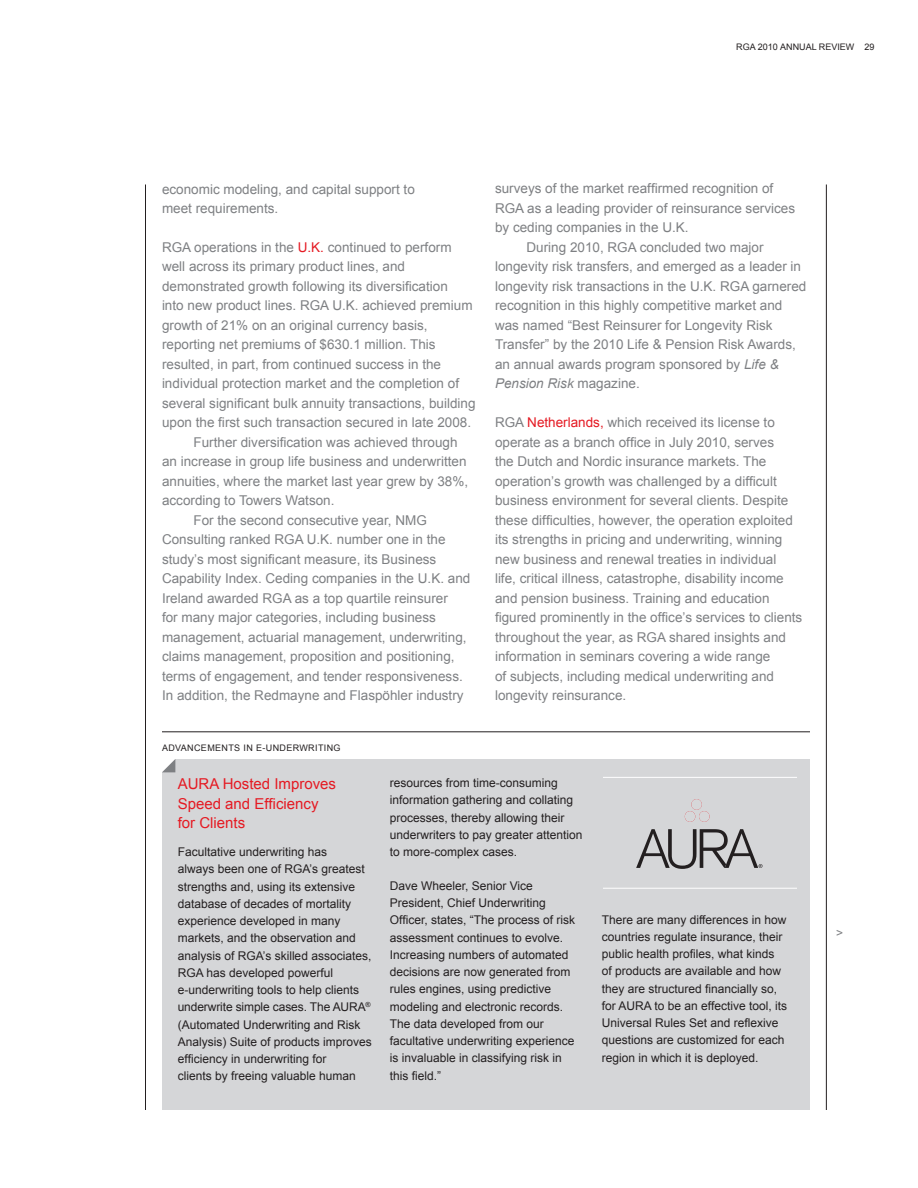
<style>
.page{position:relative;width:918px;height:1188px;background:#fff}
.page>*{position:absolute;margin:0;border:0;box-sizing:border-box;transform-origin:0 0}
.t1{font:15px/19.5px "Arial";color:#e51a23}
.t2{font:13.5px/19.5px "Arial";color:#7e8083}
.t3{font:italic 13.5px "Arial";color:#7e8083}
.t4{font:12px/17.2px "Arial";color:#231f20}
.t5{font:12px "Arial";color:#7e8083}
.t6{font:9px "Arial";letter-spacing:.04em;color:#231f20}
.t7{font:9px "Arial";color:#231f20}
.s1{color:#e51a23}
.s2{font-style:italic}
.s3{font-style:normal}
</style>
<div class="page">
<div style="left:162px;top:759px;width:648px;height:351px;background:#d5d6d8"></div>
<svg style="left:162px;top:759px;width:13px;height:13px"></svg>
<hr style="left:162px;top:732px;width:648px;height:1px;background:#231f20">
<hr style="left:603px;top:777px;width:194px;height:1px;background:#fff">
<hr style="left:603px;top:888px;width:194px;height:1px;background:#fff">
<svg style="left:636px;top:829px;width:127px;height:40px"></svg>
<hr style="left:826px;top:184px;width:1px;height:926px;background:#231f20">
<hr style="left:145px;top:184px;width:1px;height:926px;background:#231f20">
<p class="t7" style="left:736px;top:41px;width:140px">RGA 2010 ANNUAL REVIEW 29</p>
<p class="t2" style="left:162px;top:179px;width:254px">economic modeling, and capital support to meet requirements.</p>
<p class="t2" style="left:162px;top:238px;width:291px">RGA operations in the <span class="s1">U.K.</span> continued to perform</p>
<p class="t2" style="left:162px;top:257px;width:245px">well across its primary product lines, and</p>
<p class="t2" style="left:162px;top:277px;width:287px">demonstrated growth following its diversification</p>
<p class="t2" style="left:162px;top:296px;width:312px">into new product lines. RGA U.K. achieved premium</p>
<p class="t2" style="left:162px;top:316px;width:267px">growth of 21% on an original currency basis,</p>
<p class="t2" style="left:162px;top:335px;width:275px">reporting net premiums of $630.1 million. This</p>
<p class="t2" style="left:162px;top:355px;width:281px">resulted, in part, from continued success in the</p>
<p class="t2" style="left:162px;top:374px;width:299px">individual protection market and the completion of</p>
<p class="t2" style="left:162px;top:394px;width:315px">several significant bulk annuity transactions, building</p>
<p class="t2" style="left:162px;top:413px;width:311px">upon the first such transaction secured in late 2008.</p>
<p class="t2" style="left:193px;top:433px;width:266px">Further diversification was achieved through</p>
<p class="t2" style="left:162px;top:452px;width:306px">an increase in group life business and underwritten</p>
<p class="t2" style="left:162px;top:472px;width:308px">annuities, where the market last year grew by 38%,</p>
<p class="t2" style="left:162px;top:491px;width:174px">according to Towers Watson.</p>
<p class="t2" style="left:193px;top:511px;width:235px">For the second consecutive year, NMG</p>
<p class="t2" style="left:162px;top:530px;width:285px">Consulting ranked RGA U.K. number one in the</p>
<p class="t2" style="left:162px;top:550px;width:276px">study’s most significant measure, its Business</p>
<p class="t2" style="left:162px;top:569px;width:310px">Capability Index. Ceding companies in the U.K. and</p>
<p class="t2" style="left:162px;top:589px;width:287px">Ireland awarded RGA as a top quartile reinsurer</p>
<p class="t2" style="left:162px;top:608px;width:275px">for many major categories, including business</p>
<p class="t2" style="left:162px;top:628px;width:306px">management, actuarial management, underwriting,</p>
<p class="t2" style="left:162px;top:647px;width:294px">claims management, proposition and positioning,</p>
<p class="t2" style="left:162px;top:667px;width:302px">terms of engagement, and tender responsiveness.</p>
<p class="t2" style="left:162px;top:686px;width:303px">In addition, the Redmayne and Flaspöhler industry</p>
<p class="t6" style="left:162px;top:742px;width:180px">ADVANCEMENTS IN E-UNDERWRITING</p>
<p class="t2" style="left:495px;top:179px;width:280px">surveys of the market reaffirmed recognition of</p>
<p class="t2" style="left:495px;top:198px;width:302px">RGA as a leading provider of reinsurance services</p>
<p class="t2" style="left:495px;top:218px;width:195px">by ceding companies in the U.K.</p>
<p class="t2" style="left:526px;top:237px;width:239px">During 2010, RGA concluded two major</p>
<p class="t2" style="left:495px;top:257px;width:308px">longevity risk transfers, and emerged as a leader in</p>
<p class="t2" style="left:495px;top:276px;width:313px">longevity risk transactions in the U.K. RGA garnered</p>
<p class="t2" style="left:495px;top:296px;width:289px">recognition in this highly competitive market and</p>
<p class="t2" style="left:495px;top:315px;width:279px">was named “Best Reinsurer for Longevity Risk</p>
<p class="t2" style="left:495px;top:335px;width:302px">Transfer” by the 2010 Life &amp; Pension Risk Awards,</p>
<p class="t2" style="left:495px;top:354px;width:285px">an annual awards program sponsored by <span class="s2">Life &amp;</span></p>
<p class="t3" style="left:495px;top:375px;width:146px">Pension Risk <span class="s3">magazine.</span></p>
<p class="t2" style="left:495px;top:413px;width:309px">RGA <span class="s1">Netherlands,</span> which received its license to operate as a branch office in July 2010, serves<br>the Dutch and Nordic insurance markets. The operation’s growth was challenged by a difficult business environment for several clients. Despite these difficulties, however, the operation exploited its strengths in pricing and underwriting, winning new business and renewal treaties in individual<br>life, critical illness, catastrophe, disability income and pension business. Training and education figured prominently in the office’s services to clients throughout the year, as RGA shared insights and information in seminars covering a wide range<br>of subjects, including medical underwriting and longevity reinsurance.</p>
<p class="t1" style="left:178px;top:775px;width:160px">AURA Hosted Improves<br>Speed and Efficiency for Clients</p>
<p class="t4" style="left:178px;top:843px;width:196px">Facultative underwriting has<br>always been one of RGA’s greatest strengths and, using its extensive database of decades of mortality experience developed in many markets, and the observation and analysis of RGA’s skilled associates, RGA has developed powerful e-underwriting tools to help clients underwrite simple cases. The AURA<sup>® </sup>(Automated Underwriting and Risk Analysis) Suite of products improves efficiency in underwriting for<br>clients by freeing valuable human</p>
<p class="t4" style="left:390px;top:775px;width:194px">resources from time-consuming information gathering and collating processes, thereby allowing their underwriters to pay greater attention to more-complex cases.</p>
<p class="t4" style="left:390px;top:877px;width:187px">Dave Wheeler, Senior Vice<br>President, Chief Underwriting<br>Officer, states, “The process of risk assessment continues to evolve.<br>Increasing numbers of automated decisions are now generated from rules engines, using predictive modeling and electronic records.<br>The data developed from our facultative underwriting experience is invaluable in classifying risk in this field.”</p>
<p class="t4" style="left:602px;top:911px;width:187px">There are many differences in how countries regulate insurance, their public health profiles, what kinds of products are available and how they are structured financially so, for AURA to be an effective tool, its Universal Rules Set and reflexive questions are customized for each region in which it is deployed.</p>
<p class="t5" style="left:836px;top:925px;width:9px">&gt;</p>
</div>
